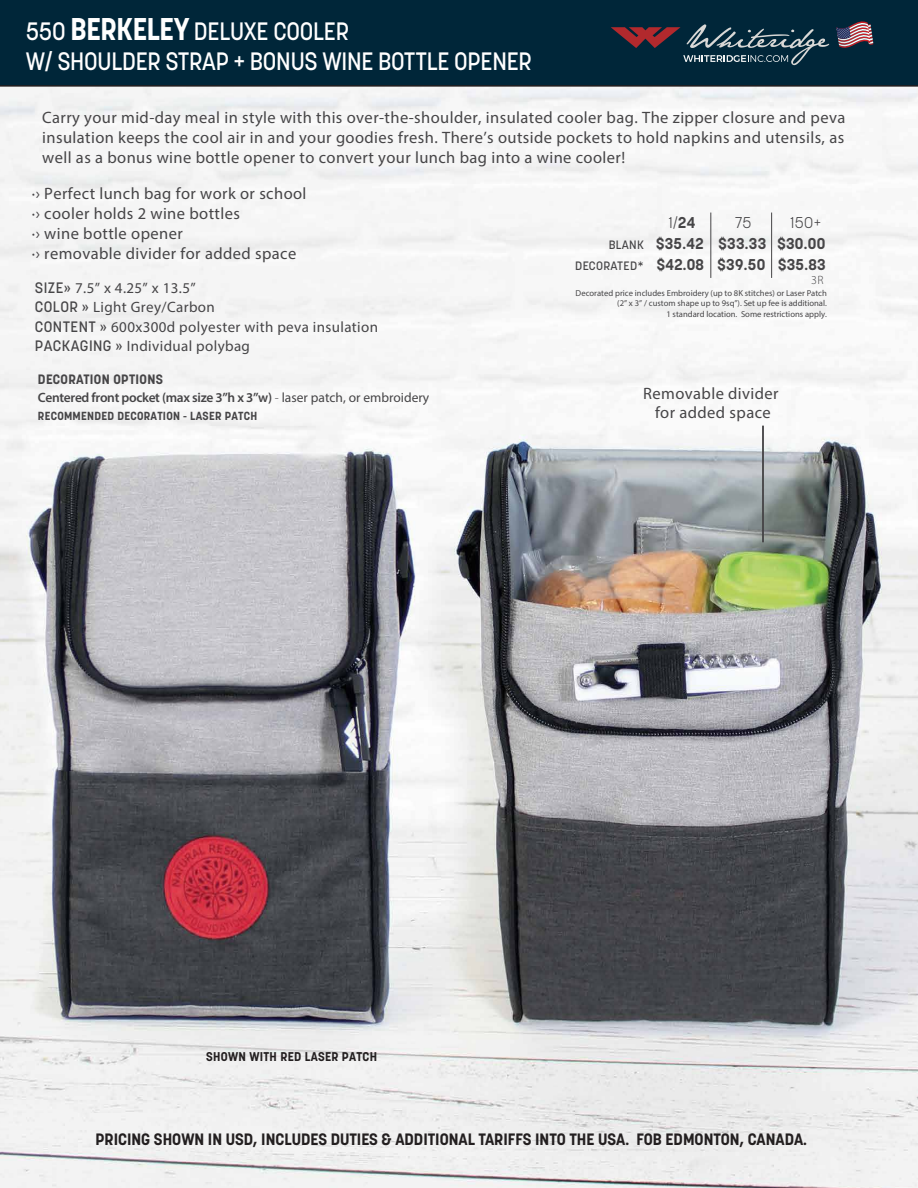
<style>
.page{position:relative;width:918px;height:1188px;background:#fff}
.page>*{position:absolute;margin:0;border:0;box-sizing:border-box;transform-origin:0 0}
.t1{font:500 24.9px/30px "Korolev";letter-spacing:-.01em;color:#fff;scale:.94 1}
.t2{font:16.5px/19.8px "Myriad Pro";letter-spacing:.025em;color:#464547}
.t3{font:700 16.35px "Korolev";color:#231f20}
.t4{font:700 15.6px/20.7px "Korolev";letter-spacing:.025em;color:#464547}
.t5{font:300 15.6px "Korolev";color:#464547}
.t6{font:15px/19.5px "Myriad Pro";letter-spacing:.025em;color:#464547}
.t7{font:600 13.5px "Myriad Pro";letter-spacing:-.025em;color:#464547}
.t8{font:700 13.5px "Korolev";letter-spacing:.025em;color:#464547}
.t9{font:700 12.6px "Korolev";letter-spacing:.025em;color:#231f20}
.t10{font:500 12.15px/20.7px "Korolev";letter-spacing:.025em;color:#464547;text-align:right}
.t11{font:300 12.15px "Myriad Pro";color:#464547}
.t12{font:700 11.7px "Korolev";letter-spacing:.025em;color:#464547}
.t13{font:8.7px/10.4px "Myriad Pro";color:#464547;text-align:right}
.s1{font-weight:700;font-size:31.2px}
.s2{font-family:"Korolev";font-weight:500}
.s3{font-weight:300}
.s4{font-weight:400}
.s5{font-weight:700}
</style>
<div class="page">
<img style="left:0;top:87px;width:918px;height:1101px">
<hr style="left:710px;top:213px;width:1px;height:65px;background:#464547">
<hr style="left:771px;top:213px;width:1px;height:65px;background:#464547">
<div style="left:0;top:0;width:918px;height:87px;background:#002639"></div>
<svg style="left:611px;top:24px;width:218px;height:41px;background:#2c3e4d"></svg>
<svg style="left:836px;top:21px;width:37px;height:31px"></svg>
<hr style="left:762px;top:426px;width:2px;height:116px;background:#464547">
<h1 class="t1" style="left:26px;top:16px;width:540px">550 <span class="s1">BERKELEY</span> DELUXE COOLER<br>W/ SHOULDER STRAP + BONUS WINE BOTTLE OPENER</h1>
<p class="t2" style="left:42px;top:107px;width:805px;text-align:justify">Carry your mid-day meal in style with this over-the-shoulder, insulated cooler bag. The zipper closure and peva insulation keeps the cool air in and your goodies fresh. There’s outside pockets to hold napkins and utensils, as well as a bonus wine bottle opener to convert your lunch bag into a wine cooler!</p>
<p class="t2" style="left:32px;top:184px;width:276px">∙› Perfect lunch bag for work or school ∙› cooler holds 2 wine bottles<br>∙› wine bottle opener<br>∙› removable divider for added space</p>
<p class="t6" style="left:35px;top:278px;width:345px"><span class="s2">SIZE»</span> 7.5” x 4.25” x 13.5”<br><span class="s2">COLOR »</span> Light Grey/Carbon<br><span class="s2">CONTENT »</span> 600x300d polyester with peva insulation <span class="s2">PACKAGING »</span> Individual polybag</p>
<p class="t8" style="left:38px;top:371px;width:127px">DECORATION OPTIONS</p>
<p class="t7" style="left:38px;top:389px;width:393px">Centered front pocket (max size 3”h x 3”w) <span class="s3">-</span> <span class="s4">laser patch, or embroidery</span></p>
<p class="t12" style="left:38px;top:408px;width:221px">RECOMMENDED DECORATION - LASER PATCH</p>
<p class="t5" style="left:669px;top:213px;width:28px">1/<span class="s5">24</span></p>
<p class="t5" style="left:735px;top:213px;width:18px">75</p>
<p class="t5" style="left:791px;top:213px;width:32px">150+</p>
<p class="t4" style="left:656px;top:233px;width:171px">$35.42 $33.33 $30.00 $42.08 $39.50 $35.83</p>
<p class="t11" style="left:811px;top:272px;width:14px">3R</p>
<p class="t13" style="left:576px;top:288px;width:253px">Decorated price includes Embroidery (up to 8K stitches) or Laser Patch (2” x 3” / custom shape up to 9sq”). Set up fee is additional.<br>1 standard location. Some restrictions apply.</p>
<p class="t10" style="left:575px;top:235px;width:70px">BLANK<br>DECORATED*</p>
<p class="t2" style="left:643px;top:383px;width:137px;text-align:center">Removable divider for added space</p>
<p class="t9" style="left:206px;top:1048px;width:172px">SHOWN WITH RED LASER PATCH</p>
<p class="t3" style="left:96px;top:1129px;width:713px">PRICING SHOWN IN USD, INCLUDES DUTIES &amp; ADDITIONAL TARIFFS INTO THE USA. FOB EDMONTON, CANADA.</p>
</div>
